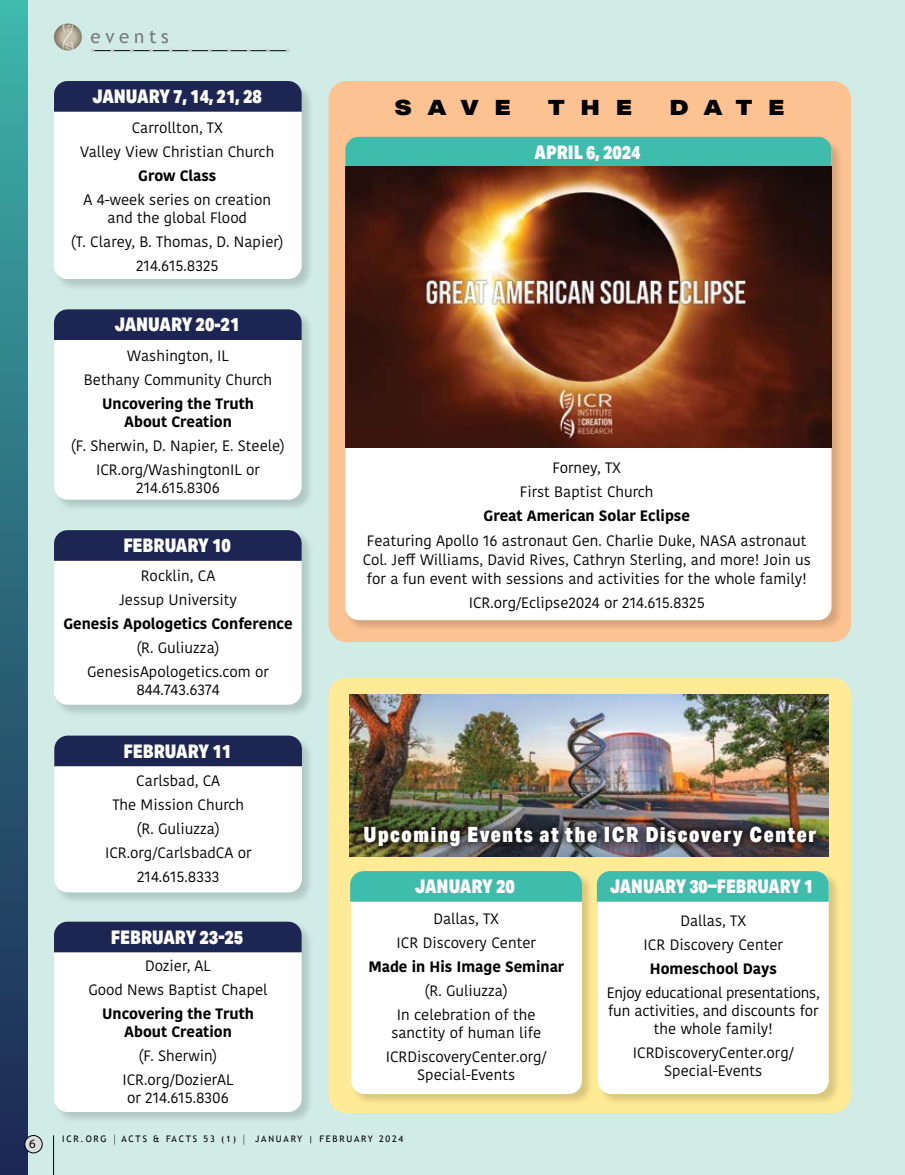
<style>
.page{position:relative;width:905px;height:1175px;background:#fff}
.page>*{position:absolute;margin:0;border:0;box-sizing:border-box;transform-origin:0 0}
.t1{font:900 21px "Aktiv Grotesk Cd";letter-spacing:.075em;color:#fff}
.t2{font:900 21px "Aktiv Grotesk Ex";letter-spacing:.74em;color:#000}
.t3{font:900 18.75px "Aktiv Grotesk Cd";color:#fff}
.t4{font:18.75px "Trebuchet MS";letter-spacing:.25em;color:#77787b}
.t5{font:15px/24px "Kohinoor Bangla";color:#000;text-align:center}
.t6{font:700 15px/18px "Kohinoor Bangla";color:#000;text-align:center}
.t7{font:12.75px "Myriad Pro";color:#000}
.t8{font:9px "Trebuchet MS";letter-spacing:.2em;color:#000}
.s1{font-size:12.15px}
</style>
<div class="page">
<div style="left:0;top:0;width:904px;height:1174px;background:#d1ebe6"></div>
<div style="left:0;top:0;width:27px;height:1174px;background:linear-gradient(to bottom,#3db4a8,#1b2350)"></div>
<div style="left:328px;top:677px;width:523px;height:436px;background:#ffea95;border-radius:18px"></div>
<div style="left:351px;top:870px;width:243px;height:236px;background:#000;opacity:.15"></div>
<div style="left:351px;top:871px;width:231px;height:223px;background:#fff;border-radius:14px"></div>
<div style="left:54px;top:83px;width:260px;height:208px;background:#000;opacity:.15"></div>
<div style="left:54px;top:83px;width:248px;height:196px;background:#fff;border-radius:13px"></div>
<svg style="left:54px;top:23px;width:28px;height:27px"></svg>
<svg style="left:62px;top:23px;width:12px;height:28px"></svg>
<svg style="left:91px;top:49px;width:198px;height:3px"></svg>
<div style="left:54px;top:81px;width:248px;height:31px;background:#1d2552"></div>
<div style="left:25px;top:1135px;width:17px;height:17px;background:#dcddde;border-radius:50%"></div>
<div style="left:25px;top:1135px;width:17px;height:18px;border:1px solid #000;border-radius:50%"></div>
<hr style="left:53px;top:1135px;width:1px;height:39px;background:#000">
<div style="left:328px;top:81px;width:523px;height:561px;background:#fcc291;border-radius:18px"></div>
<div style="left:345px;top:139px;width:498px;height:493px;background:#000;opacity:.15"></div>
<div style="left:345px;top:139px;width:486px;height:481px;background:#fff;border-radius:14px"></div>
<div style="left:345px;top:137px;width:486px;height:30px;background:#3ebdad"></div>
<div style="left:54px;top:309px;width:260px;height:203px;background:#000;opacity:.15"></div>
<div style="left:54px;top:309px;width:248px;height:190px;background:#fff;border-radius:14px"></div>
<div style="left:54px;top:309px;width:248px;height:31px;background:#1d2552"></div>
<div style="left:54px;top:530px;width:260px;height:187px;background:#000;opacity:.15"></div>
<div style="left:54px;top:530px;width:248px;height:174px;background:#fff;border-radius:14px"></div>
<svg style="left:54px;top:530px;width:248px;height:31px;background:#212955"></svg>
<div style="left:54px;top:921px;width:260px;height:203px;background:#000;opacity:.15"></div>
<div style="left:54px;top:921px;width:248px;height:191px;background:#fff;border-radius:14px"></div>
<div style="left:54px;top:921px;width:248px;height:31px;background:#1d2552"></div>
<img style="left:345px;top:167px;width:486px;height:280px">
<div style="left:350px;top:871px;width:232px;height:30px;background:#3ebdad"></div>
<div style="left:597px;top:870px;width:243px;height:236px;background:#000;opacity:.15"></div>
<div style="left:598px;top:871px;width:230px;height:223px;background:#fff;border-radius:14px"></div>
<div style="left:597px;top:871px;width:231px;height:30px;background:#3ebdad"></div>
<img style="left:350px;top:694px;width:478px;height:162px">
<img style="left:355px;top:817px;width:470px;height:39px">
<div style="left:54px;top:735px;width:260px;height:169px;background:#000;opacity:.15"></div>
<div style="left:54px;top:735px;width:248px;height:157px;background:#fff;border-radius:14px"></div>
<div style="left:54px;top:735px;width:248px;height:31px;background:#1d2552"></div>
<p class="t7" style="left:29px;top:1136px;width:8px">6</p>
<p class="t4" style="left:90px;top:25px;width:80px">events</p>
<p class="t3" style="left:92px;top:84px;width:171px">JANUARY 7, 14, 21, 28</p>
<p class="t5" style="left:80px;top:115px;width:195px">Carrollton, TX<br>Valley View Christian Church</p>
<p class="t6" style="left:138px;top:166px;width:80px">Grow Class</p>
<p class="t5" style="left:84px;top:190px;width:189px;line-height:18px">A 4-week series on creation and the global Flood</p>
<p class="t5" style="left:71px;top:229px;width:214px">(T. Clarey, B. Thomas, D. Napier)<br>214.615.8325</p>
<p class="t3" style="left:115px;top:313px;width:126px">JANUARY 20-21</p>
<p class="t5" style="left:84px;top:343px;width:190px">Washington, IL<br>Bethany Community Church</p>
<p class="t6" style="left:102px;top:394px;width:153px">Uncovering the Truth<br>About Creation</p>
<p class="t5" style="left:71px;top:433px;width:216px">(F. Sherwin, D. Napier, E. Steele)<br>ICR.org/WashingtonIL or</p>
<p class="t5" style="left:136px;top:475px;width:85px">214.615.8306</p>
<p class="t3" style="left:123px;top:533px;width:109px">FEBRUARY 10</p>
<p class="t5" style="left:119px;top:563px;width:119px">Rocklin, CA<br>Jessup University</p>
<p class="t6" style="left:63px;top:614px;width:231px">Genesis Apologetics Conference</p>
<p class="t5" style="left:87px;top:635px;width:183px">(R. Guliuzza)<br>GenesisApologetics.com or</p>
<p class="t5" style="left:136px;top:677px;width:85px">844.743.6374</p>
<p class="t3" style="left:124px;top:739px;width:109px">FEBRUARY 11</p>
<p class="t5" style="left:105px;top:768px;width:148px">Carlsbad, CA<br>The Mission Church (R. Guliuzza)<br>ICR.org/CarlsbadCA or<br>214.615.8333</p>
<p class="t3" style="left:111px;top:925px;width:134px">FEBRUARY 23-25</p>
<p class="t5" style="left:88px;top:953px;width:181px">Dozier, AL<br>Good News Baptist Chapel</p>
<p class="t6" style="left:102px;top:1004px;width:153px">Uncovering the Truth<br>About Creation</p>
<p class="t5" style="left:122px;top:1043px;width:113px">(F. Sherwin)<br>ICR.org/DozierAL</p>
<p class="t5" style="left:127px;top:1085px;width:103px">or 214.615.8306</p>
<h1 class="t2" style="left:395px;top:94px;width:117px">SAVE</h1>
<h1 class="t2" style="left:548px;top:94px;width:86px">THE</h1>
<h1 class="t2" style="left:669px;top:94px;width:117px">DATE</h1>
<p class="t3" style="left:534px;top:140px;width:107px">APRIL 6, 2024</p>
<p class="t5" style="left:520px;top:456px;width:135px">Forney, TX<br>First Baptist Church</p>
<p class="t6" style="left:483px;top:506px;width:208px">Great American Solar Eclipse</p>
<p class="t5" style="left:363px;top:531px;width:449px;line-height:18.8px;text-align:left">Featuring Apollo 16 astronaut Gen. Charlie Duke, NASA astronaut<br>Col. Jeff Williams, David Rives, Cathryn Sterling, and more! Join us for a fun event with sessions and activities for the whole family!</p>
<p class="t5" style="left:469px;top:590px;width:237px">ICR.org/Eclipse2024 or 214.615.8325</p>
<h1 class="t1" style="left:363px;top:821px;width:454px">Upcoming Events at the ICR Discovery Center</h1>
<p class="t3" style="left:415px;top:874px;width:101px">JANUARY 20</p>
<p class="t5" style="left:396px;top:906px;width:141px">Dallas, TX<br>ICR Discovery Center</p>
<p class="t6" style="left:368px;top:956px;width:197px">Made in His Image Seminar</p>
<p class="t5" style="left:397px;top:978px;width:140px">(R. Guliuzza)<br>In celebration of the</p>
<p class="t5" style="left:386px;top:1020px;width:162px">sanctity of human life<br>ICRDiscoveryCenter.org/</p>
<p class="t5" style="left:417px;top:1062px;width:99px">Special-Events</p>
<p class="t3" style="left:610px;top:874px;width:204px">JANUARY 30–FEBRUARY 1</p>
<p class="t5" style="left:643px;top:908px;width:141px">Dallas, TX<br>ICR Discovery Center</p>
<p class="t6" style="left:649px;top:958px;width:128px">Homeschool Days</p>
<p class="t5" style="left:607px;top:983px;width:214px;line-height:18px">Enjoy educational presentations, fun activities, and discounts for the whole family!</p>
<p class="t5" style="left:632px;top:1043px;width:162px;line-height:18px">ICRDiscoveryCenter.org/<br>Special-Events</p>
<p class="t8" style="left:62px;top:1133px;width:343px">ICR.ORG <span class="s1">|</span> ACTS &amp; FACTS 53 (1) <span class="s1">|</span> JANUARY | FEBRUARY 2024</p>
</div>
